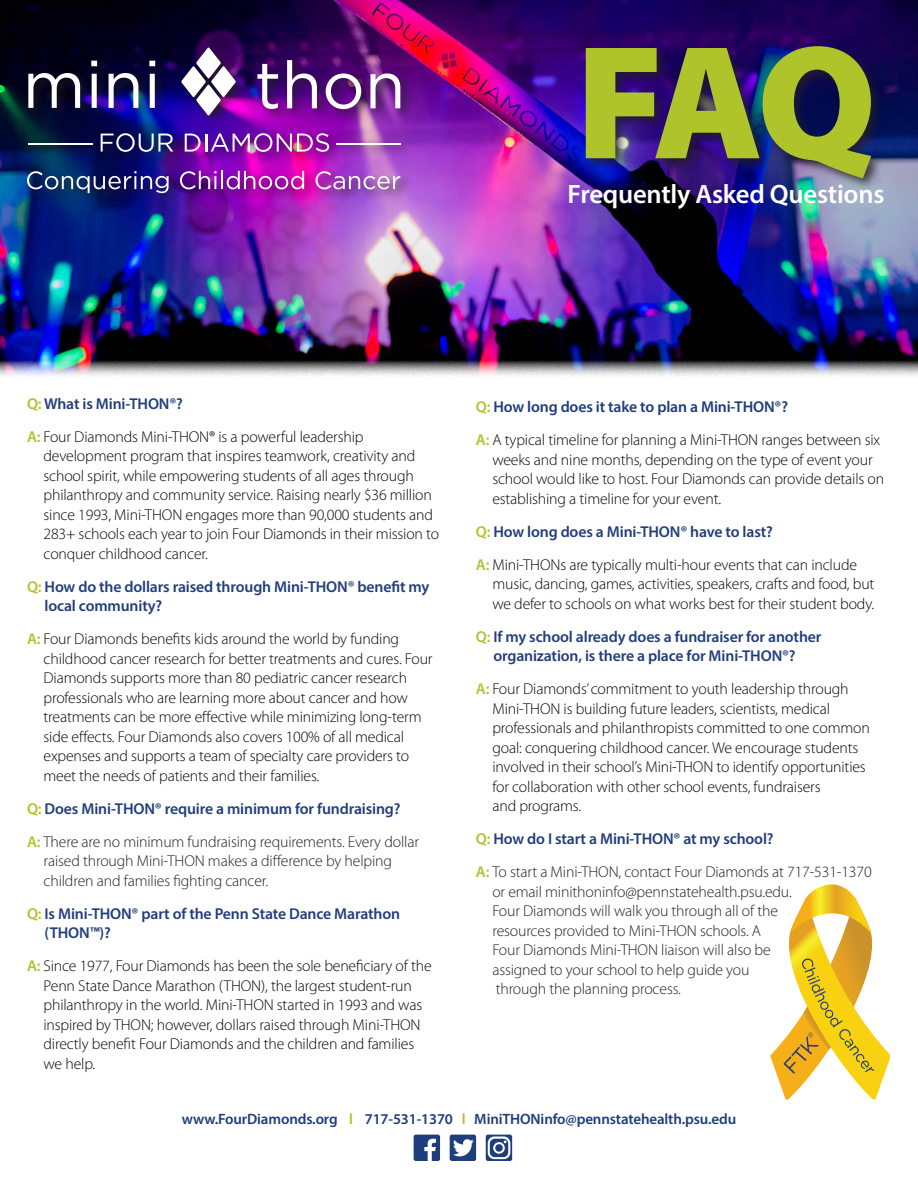
<style>
.page{position:relative;width:918px;height:1188px;background:#fff}
.page>*{position:absolute;margin:0;border:0;box-sizing:border-box;transform-origin:0 0}
.t1{font:900 163.65px "Myriad Pro";color:#aec42a}
.t2{font:600 26.7px "Myriad Pro";letter-spacing:-.01em;color:#fff}
.t3{font:300 15.75px/19.5px "Myriad Pro";letter-spacing:-.01em;color:#040503}
.t4{font:300 15.75px/19.5px "Myriad Pro";letter-spacing:-.01em;color:#231f20}
.t5{font:600 15.75px/19.5px "Myriad Pro";letter-spacing:-.01em;color:#213e7c}
.t6{font:600 15.75px "Myriad Pro";letter-spacing:-.01em;color:#1e3d7b}
.t7{font:600 15px "Myriad Pro";letter-spacing:-.01em;color:#1e3d7b}
.s1{color:#aec42a}
.s2{font-weight:600;color:#aec42a}
.s3{font-weight:600;color:#adc437}
.s4{color:#adc437}
.s5{color:#1f3d7c}
</style>
<div class="page">
<div style="left:0;top:0;width:918px;height:381px;background:#fff;opacity:.81"></div>
<div style="left:414px;top:1135px;width:26px;height:26px;background:#1e3d7b;border-radius:2px"></div>
<svg style="left:424px;top:1139px;width:12px;height:22px"></svg>
<div style="left:450px;top:1135px;width:26px;height:26px;background:#1e3d7b;border-radius:2px"></div>
<svg style="left:453px;top:1139px;width:21px;height:17px"></svg>
<svg style="left:486px;top:1135px;width:26px;height:26px"></svg>
<svg style="left:488px;top:1136px;width:22px;height:23px"></svg>
<svg style="left:490px;top:1139px;width:18px;height:18px"></svg>
<svg style="left:493px;top:1142px;width:12px;height:12px"></svg>
<div style="left:495px;top:1144px;width:8px;height:8px;background:#1e3d7b;border-radius:50%"></div>
<div style="left:583px;top:43px;width:301px;height:148px;background:#231f20;opacity:.75"></div>
<svg style="left:770px;top:884px;width:120px;height:216px"></svg>
<div style="left:24px;top:45px;width:389px;height:161px;background:#231f20;opacity:.75"></div>
<svg style="left:28px;top:73px;width:52px;height:35px"></svg>
<svg style="left:91px;top:61px;width:6px;height:47px"></svg>
<svg style="left:109px;top:73px;width:29px;height:35px"></svg>
<svg style="left:149px;top:61px;width:6px;height:47px"></svg>
<img style="left:181px;top:48px;width:55px;height:68px">
<svg style="left:257px;top:64px;width:21px;height:45px"></svg>
<svg style="left:287px;top:60px;width:30px;height:48px"></svg>
<svg style="left:326px;top:73px;width:35px;height:36px"></svg>
<svg style="left:370px;top:73px;width:30px;height:35px"></svg>
<svg style="left:27px;top:171px;width:142px;height:22px;background:#3a4984"></svg>
<svg style="left:180px;top:171px;width:124px;height:18px"></svg>
<svg style="left:315px;top:171px;width:85px;height:18px;background:#ba72cb"></svg>
<svg style="left:101px;top:133px;width:72px;height:19px"></svg>
<img style="left:185px;top:133px;width:144px;height:19px">
<hr style="left:28px;top:143px;width:65px;height:2px;background:#fff">
<hr style="left:336px;top:143px;width:65px;height:2px;background:#fff">
<p class="t1" style="left:576px;top:-6px;width:302px">FAQ</p>
<p class="t2" style="left:568px;top:177px;width:318px">Frequently Asked Questions</p>
<p class="t5" style="left:27px;top:394px;width:157px"><span class="s1">Q:</span> What is Mini-THON®?</p>
<p class="t3" style="left:44px;top:427px;width:397px;text-indent:-17px"><span class="s2">A:</span> Four Diamonds Mini-THON® is a powerful leadership development program that inspires teamwork, creativity and school spirit, while empowering students of all ages through philanthropy and community service. Raising nearly $36 million since 1993, Mini-THON engages more than 90,000 students and 283+ schools each year to join Four Diamonds in their mission to conquer childhood cancer.</p>
<p class="t5" style="left:45px;top:577px;width:386px;text-indent:-18px"><span class="s1">Q:</span> How do the dollars raised through Mini-THON® benefit my local community?</p>
<p class="t3" style="left:44px;top:629px;width:391px;text-indent:-17px"><span class="s2">A:</span> Four Diamonds benefits kids around the world by funding childhood cancer research for better treatments and cures. Four Diamonds supports more than 80 pediatric cancer research professionals who are learning more about cancer and how treatments can be more effective while minimizing long-term side effects. Four Diamonds also covers 100% of all medical expenses and supports a team of specialty care providers to meet the needs of patients and their families.</p>
<p class="t5" style="left:27px;top:799px;width:375px"><span class="s1">Q:</span> Does Mini-THON® require a minimum for fundraising?</p>
<p class="t4" style="left:44px;top:832px;width:377px;text-indent:-17px"><span class="s2">A:</span> There are no minimum fundraising requirements. Every dollar raised through Mini-THON makes a difference by helping children and families fighting cancer.</p>
<p class="t5" style="left:45px;top:904px;width:357px;text-indent:-18px"><span class="s1">Q:</span> Is Mini-THON® part of the Penn State Dance Marathon (THON™)?</p>
<p class="t3" style="left:44px;top:956px;width:390px;text-indent:-17px"><span class="s2">A:</span> Since 1977, Four Diamonds has been the sole beneficiary of the Penn State Dance Marathon (THON), the largest student-run philanthropy in the world. Mini-THON started in 1993 and was inspired by THON; however, dollars raised through Mini-THON directly benefit Four Diamonds and the children and families we help.</p>
<p class="t6" style="left:476px;top:397px;width:314px"><span class="s1">Q:</span> How long does it take to plan a Mini-THON®?</p>
<p class="t3" style="left:492px;top:430px;width:393px;text-indent:-17px"><span class="s2">A:</span> A typical timeline for planning a Mini-THON ranges between six weeks and nine months, depending on the type of event your school would like to host. Four Diamonds can provide details on establishing a timeline for your event.</p>
<p class="t5" style="left:476px;top:521px;width:298px"><span class="s1">Q:</span> How long does a Mini-THON® have to last?</p>
<p class="t3" style="left:492px;top:554px;width:384px;text-indent:-17px"><span class="s3">A:</span> Mini-THONs are typically multi-hour events that can include music, dancing, games, activities, speakers, crafts and food, but we defer to schools on what works best for their student body.</p>
<p class="t5" style="left:476px;top:626px;width:347px;text-align:center"><span class="s4">Q:</span> If my school already does a fundraiser for another organization, is there a place for Mini-THON®?</p>
<p class="t3" style="left:492px;top:679px;width:379px;text-indent:-17px"><span class="s3">A:</span> Four Diamonds’ commitment to youth leadership through Mini-THON is building future leaders, scientists, medical professionals and philanthropists committed to one common goal: conquering childhood cancer. We encourage students involved in their school’s Mini-THON to identify opportunities for collaboration with other school events, fundraisers<br>and programs.</p>
<p class="t5" style="left:476px;top:829px;width:299px"><span class="s4">Q:</span> How do I start a Mini-THON® at my school?</p>
<p class="t4" style="left:492px;top:862px;width:381px;text-indent:-17px"><span class="s3">A:</span> To start a Mini-THON, contact Four Diamonds at 717-531-1370 or email minithoninfo@pennstatehealth.psu.edu.<br>Four Diamonds will walk you through all of the<br>resources provided to Mini-THON schools. A<br>Four Diamonds Mini-THON liaison will also be<br>assigned to your school to help guide you<br>through the planning process.</p>
<p class="t7" style="left:182px;top:1109px;width:556px">www.FourDiamonds.org <span class="s1">l</span> 717-531-1370 <span class="s1">l</span> <span class="s5">MiniTHONi</span>nfo@pennstatehealth.psu.edu</p>
</div>
